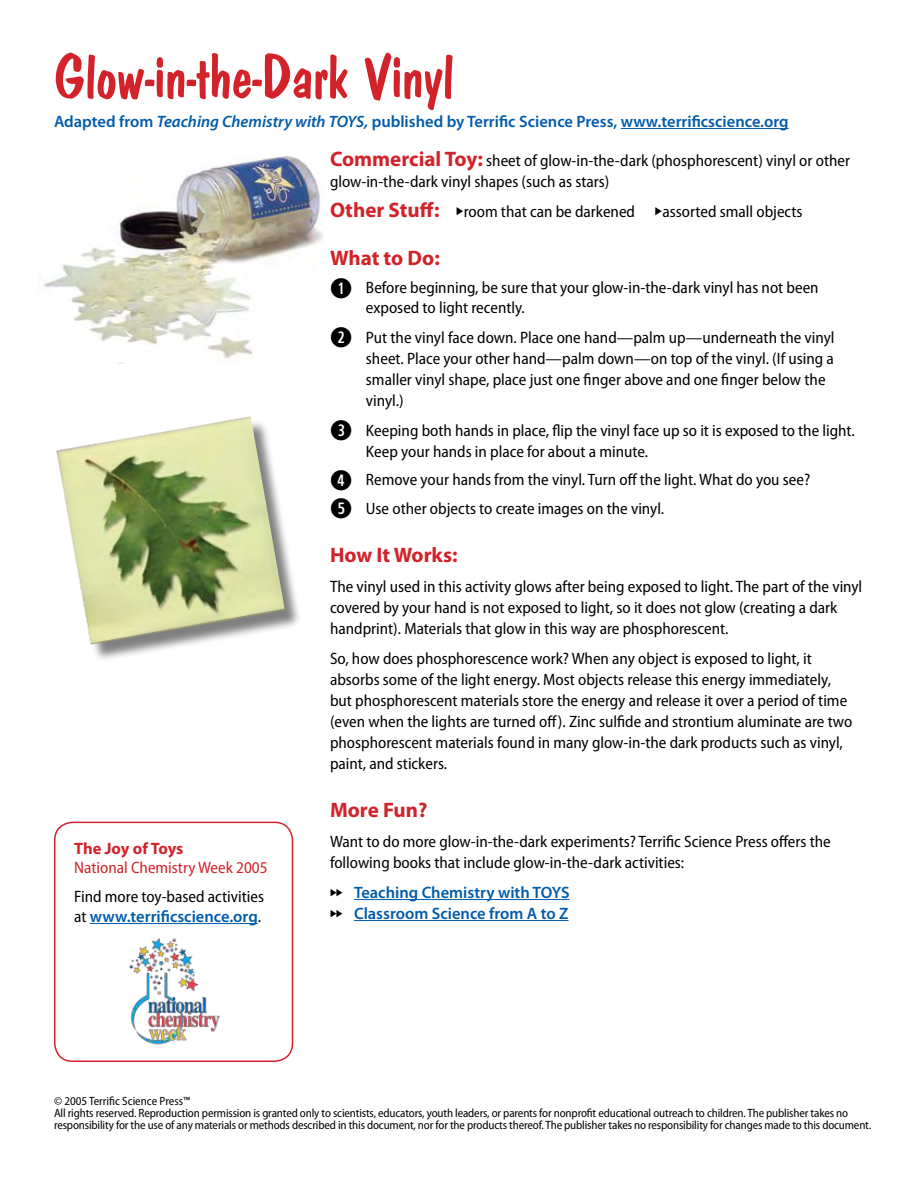
<style>
.page{position:relative;width:918px;height:1188px;background:#fff}
.page>*{position:absolute;margin:0;border:0;box-sizing:border-box;transform-origin:0 0}
.t1{font:60px "Dom Casual D";color:#d2232a}
.t2{font:700 21px "Myriad Pro";letter-spacing:-.005em;color:#d2232a}
.t3{font:semi-condensed 16.5px/21px "Myriad Pro";color:#000}
.t4{font:600 16.5px/21px "Myriad Pro";color:#005bab}
.t5{font:semi-condensed 16.5px/19.8px "Myriad Pro";color:#d2232a}
.t6{font:semi-condensed 12px/12px "Myriad Pro";letter-spacing:-.01em;color:#000}
.s1{font-style:italic}
.s2{font-weight:700;font-stretch:normal;font-size:21px;color:#d2232a}
.s3{font-family:"Combi Numerals Pro";font-weight:700;font-stretch:normal;font-size:27px}
.s4{font-weight:700;font-stretch:normal}
.s5{font-weight:600;font-stretch:normal;color:#005bab}
</style>
<div class="page">
<hr style="left:90px;top:923px;width:168px;height:1px;background:#005bab">
<div style="left:54px;top:822px;width:239px;height:240px;border:2px solid #d2232a;border-radius:18px"></div>
<img style="left:129px;top:938px;width:91px;height:107px">
<hr style="left:621px;top:128px;width:168px;height:1px;background:#005bab">
<hr style="left:354px;top:899px;width:216px;height:1px;background:#005bab">
<hr style="left:354px;top:920px;width:215px;height:1px;background:#005bab">
<img style="left:43px;top:156px;width:280px;height:208px">
<div style="left:58px;top:418px;width:243px;height:243px;background:#000;opacity:.5"></div>
<img style="left:56px;top:416px;width:229px;height:229px">
<p class="t1" style="left:54px;top:42px;width:401px">Glow-in-the-Dark Vinyl</p>
<p class="t4" style="left:54px;top:110px;width:736px">Adapted from <span class="s1">Teaching Chemistry with TOYS,</span> published by Terrific Science Press, www.terrificscience.org</p>
<p class="t3" style="left:330px;top:150px;width:522px"><span class="s2">Commercial Toy:</span> sheet of glow-in-the-dark (phosphorescent) vinyl or other glow-in-the-dark vinyl shapes (such as stars)</p>
<p class="t3" style="left:330px;top:201px;width:307px"><span class="s2">Other Stuff:</span> room that can be darkened</p>
<p class="t3" style="left:663px;top:201px;width:142px">assorted small objects</p>
<p class="t2" style="left:330px;top:244px;width:111px">What to Do:</p>
<p class="t3" style="left:366px;top:278px;width:454px;line-height:19.5px;text-indent:-36px"><span class="s3">Q</span> Before beginning, be sure that your glow-in-the-dark vinyl has not been exposed to light recently.</p>
<p class="t3" style="left:366px;top:327px;width:470px;text-indent:-36px"><span class="s3">W</span> Put the vinyl face down. Place one hand—palm up—underneath the vinyl sheet. Place your other hand—palm down—on top of the vinyl. (If using a smaller vinyl shape, place just one finger above and one finger below the vinyl.)</p>
<p class="t3" style="left:366px;top:420px;width:490px;text-indent:-36px"><span class="s3">E</span> Keeping both hands in place, flip the vinyl face up so it is exposed to the light.<br>Keep your hands in place for about a minute.</p>
<p class="t3" style="left:330px;top:466px;width:482px;line-height:28.5px"><span class="s3">R</span> Remove your hands from the vinyl. Turn off the light. What do you see?<br><span class="s3">T</span> Use other objects to create images on the vinyl.</p>
<p class="t2" style="left:330px;top:541px;width:129px">How It Works:</p>
<p class="t3" style="left:330px;top:576px;width:534px">The vinyl used in this activity glows after being exposed to light. The part of the vinyl covered by your hand is not exposed to light, so it does not glow (creating a dark handprint). Materials that glow in this way are phosphorescent.</p>
<p class="t3" style="left:330px;top:648px;width:524px">So, how does phosphorescence work? When any object is exposed to light, it absorbs some of the light energy. Most objects release this energy immediately, but phosphorescent materials store the energy and release it over a period of time (even when the lights are turned off). Zinc sulfide and strontium aluminate are two phosphorescent materials found in many glow-in-the dark products such as vinyl, paint, and stickers.</p>
<p class="t2" style="left:330px;top:796px;width:99px">More Fun?</p>
<p class="t3" style="left:330px;top:831px;width:502px">Want to do more glow-in-the-dark experiments? Terrific Science Press offers the following books that include glow-in-the-dark activities:</p>
<p class="t4" style="left:354px;top:881px;width:217px">Teaching Chemistry with TOYS<br>Classroom Science from A to Z</p>
<p class="t5" style="left:74px;top:838px;width:195px"><span class="s4">The Joy of Toys<br></span>National Chemistry Week 2005</p>
<p class="t3" style="left:74px;top:887px;width:191px;line-height:19.8px">Find more toy-based activities at <span class="s5">www.terrificscience.org</span>.</p>
<p class="t6" style="left:54px;top:1095px;width:819px">© 2005 Terrific Science Press™<br>All rights reserved. Reproduction permission is granted only to scientists, educators, youth leaders, or parents for nonprofit educational outreach to children. The publisher takes no responsibility for the use of any materials or methods described in this document, nor for the products thereof. The publisher takes no responsibility for changes made to this document.</p>
</div>
